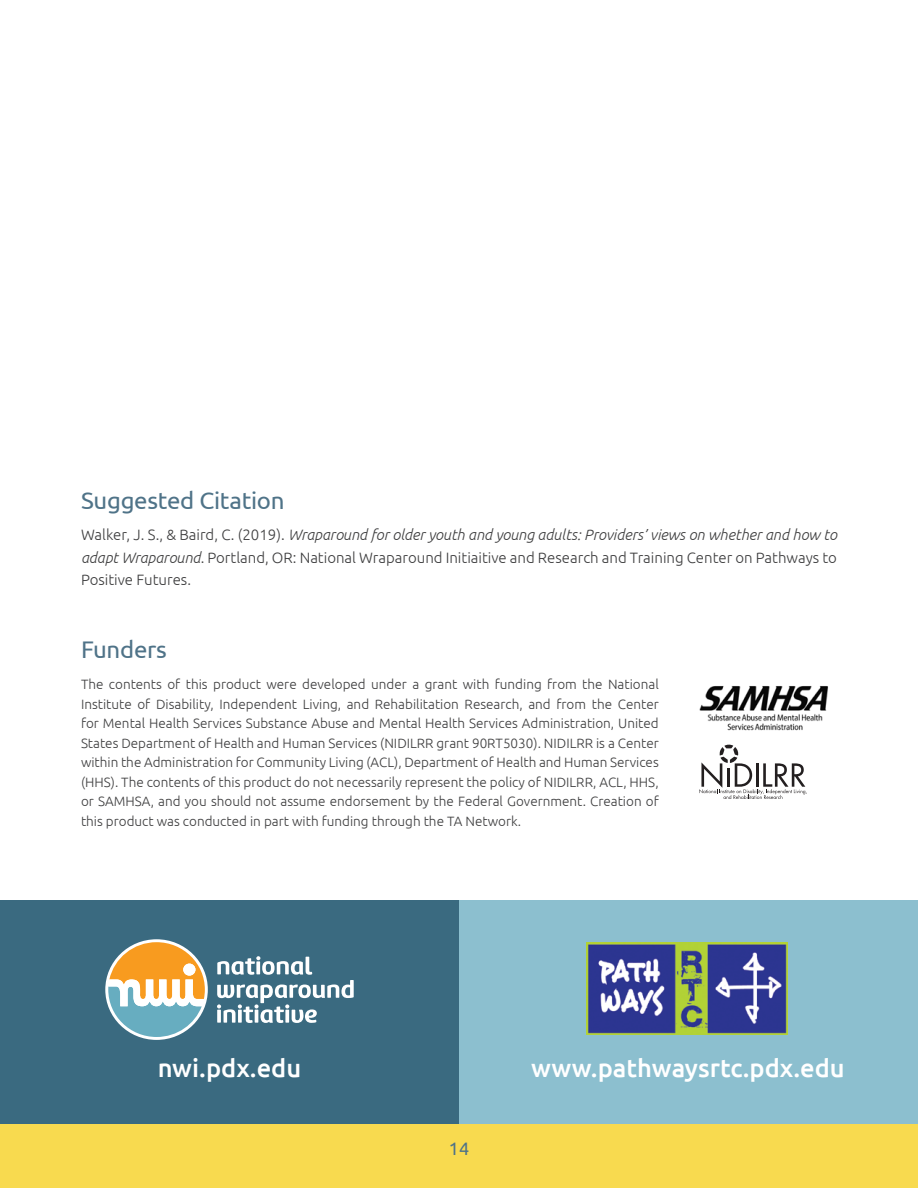
<style>
.page{position:relative;width:918px;height:1188px;background:#fff}
.page>*{position:absolute;margin:0;border:0;box-sizing:border-box;transform-origin:0 0}
.main_body{font:500 25.5px "Ubuntu";color:#fff}
.main_body-2{font:24px "Ubuntu";letter-spacing:-.01em;color:#4f7388}
.t1{font:18px "Ubuntu";color:#4f7388}
.main_body-3{font:300 15px/22.5px "Ubuntu";color:#3e3e3f;text-align:justify}
.main_body-4{font:300 13.5px/19.5px "Ubuntu";color:#3e3e3f;text-align:justify}
.s1{font-style:italic}
</style>
<div class="page">
<div style="left:0;top:1124px;width:918px;height:64px;background:#f8da4f"></div>
<div style="left:459px;top:900px;width:459px;height:224px;background:#8cbfcf"></div>
<div style="left:0;top:900px;width:459px;height:224px;background:#3a6a80"></div>
<svg style="left:105px;top:939px;width:103px;height:101px"></svg>
<svg style="left:108px;top:942px;width:97px;height:95px;background:#b7b08e"></svg>
<div style="left:183px;top:964px;width:12px;height:12px;background:#fff;border-radius:50%"></div>
<svg style="left:217px;top:956px;width:137px;height:67px"></svg>
<svg style="left:699px;top:744px;width:108px;height:55px"></svg>
<img style="left:699px;top:686px;width:129px;height:45px">
<img style="left:587px;top:942px;width:200px;height:92px">
<p class="main_body-2" style="left:81px;top:486px;width:205px">Suggested Citation</p>
<p class="main_body-3" style="left:81px;top:523px;width:758px">Walker, J. S., &amp; Baird, C. (2019). <span class="s1">Wraparound for older youth and young adults: Providers’ views on whether and how to adapt Wraparound</span>. Portland, OR: National Wraparound Initiaitive and Research and Training Center on Pathways to Positive Futures.</p>
<p class="main_body-2" style="left:81px;top:634px;width:87px">Funders</p>
<p class="main_body-4" style="left:81px;top:674px;width:579px">The contents of this product were developed under a grant with funding from the National Institute of Disability, Independent Living, and Rehabilitation Research, and from the Center for Mental Health Services Substance Abuse and Mental Health Services Administration, United States Department of Health and Human Services (NIDILRR grant 90RT5030). NIDILRR is a Center within the Administration for Community Living (ACL), Department of Health and Human Services (HHS). The contents of this product do not necessarily represent the policy of NIDILRR, ACL, HHS, or SAMHSA, and you should not assume endorsement by the Federal Government. Creation of this product was conducted in part with funding through the TA Network.</p>
<p class="main_body" style="left:158px;top:1052px;width:145px">nwi.pdx.edu</p>
<p class="main_body" style="left:531px;top:1052px;width:315px">www.pathwaysrtc.pdx.edu</p>
<h3 class="t1" style="left:449px;top:1137px;width:22px">14</h3>
</div>
